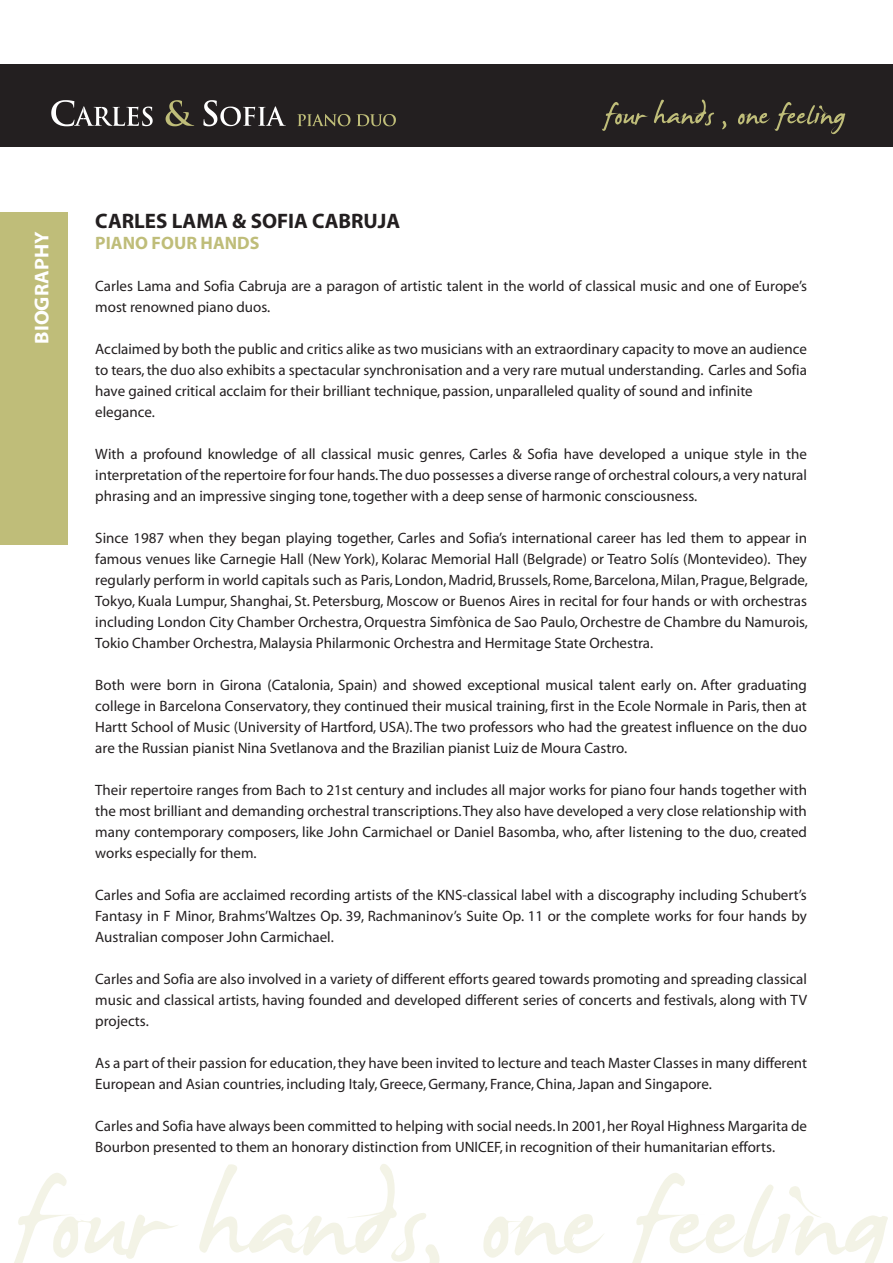
<style>
.page{position:relative;width:893px;height:1263px;background:#fff}
.page>*{position:absolute;margin:0;border:0;box-sizing:border-box;transform-origin:0 0}
.t1{font:700 21px "Myriad";color:#231f20}
.t2{font:700 20.1px "Myriad Web Pro";color:#fff}
.t3{font:700 18px "Myriad";color:#bfbd79}
.t4{font:15px/21px "Myriad";color:#231f20;text-align:justify}
</style>
<div class="page">
<div style="left:0;top:213px;width:67px;height:332px;background:#bfbd79"></div>
<svg style="left:14px;top:1173px;width:163px;height:90px"></svg>
<svg style="left:199px;top:1164px;width:241px;height:99px"></svg>
<svg style="left:483px;top:1214px;width:121px;height:44px"></svg>
<svg style="left:632px;top:1173px;width:256px;height:90px"></svg>
<div style="left:0;top:64px;width:893px;height:83px;background:#231f20"></div>
<svg style="left:602px;top:100px;width:112px;height:31px"></svg>
<svg style="left:722px;top:121px;width:4px;height:8px"></svg>
<svg style="left:738px;top:102px;width:107px;height:32px"></svg>
<svg style="left:51px;top:100px;width:235px;height:26px"></svg>
<svg style="left:297px;top:114px;width:99px;height:12px"></svg>
<h2 class="t2" style="left:31px;top:344px;width:113px;rotate:-90deg">BIOGRAPHY</h2>
<h1 class="t1" style="left:95px;top:210px;width:307px">CARLES LAMA &amp; SOFIA CABRUJA</h1>
<p class="t3" style="left:95px;top:234px;width:166px">PIANO FOUR HANDS</p>
<p class="t4" style="left:95px;top:276px;width:713px">Carles Lama and Sofia Cabruja are a paragon of artistic talent in the world of classical music and one of Europe’s most renowned piano duos.</p>
<p class="t4" style="left:95px;top:339px;width:713px;text-align:left">Acclaimed by both the public and critics alike as two musicians with an extraordinary capacity to move an audience to tears, the duo also exhibits a spectacular synchronisation and a very rare mutual understanding. Carles and Sofia have gained critical acclaim for their brilliant technique, passion, unparalleled quality of sound and infinite elegance.</p>
<p class="t4" style="left:95px;top:444px;width:713px">With a profound knowledge of all classical music genres, Carles &amp; Sofia have developed a unique style in the interpretation of the repertoire for four hands. The duo possesses a diverse range of orchestral colours, a very natural phrasing and an impressive singing tone, together with a deep sense of harmonic consciousness.</p>
<p class="t4" style="left:95px;top:528px;width:714px">Since 1987 when they began playing together, Carles and Sofia’s international career has led them to appear in famous venues like Carnegie Hall (New York), Kolarac Memorial Hall (Belgrade) or Teatro Solís (Montevideo). They regularly perform in world capitals such as Paris, London, Madrid, Brussels, Rome, Barcelona, Milan, Prague, Belgrade, Tokyo, Kuala Lumpur, Shanghai, St. Petersburg, Moscow or Buenos Aires in recital for four hands or with orchestras including London City Chamber Orchestra, Orquestra Simfònica de Sao Paulo, Orchestre de Chambre du Namurois, Tokio Chamber Orchestra, Malaysia Philarmonic Orchestra and Hermitage State Orchestra.</p>
<p class="t4" style="left:95px;top:675px;width:713px">Both were born in Girona (Catalonia, Spain) and showed exceptional musical talent early on. After graduating college in Barcelona Conservatory, they continued their musical training, first in the Ecole Normale in Paris, then at Hartt School of Music (University of Hartford, USA). The two professors who had the greatest influence on the duo are the Russian pianist Nina Svetlanova and the Brazilian pianist Luiz de Moura Castro.</p>
<p class="t4" style="left:95px;top:780px;width:713px">Their repertoire ranges from Bach to 21st century and includes all major works for piano four hands together with the most brilliant and demanding orchestral transcriptions. They also have developed a very close relationship with many contemporary composers, like John Carmichael or Daniel Basomba, who, after listening to the duo, created works especially for them.</p>
<p class="t4" style="left:95px;top:885px;width:713px">Carles and Sofia are acclaimed recording artists of the KNS-classical label with a discography including Schubert’s Fantasy in F Minor, Brahms’Waltzes Op. 39, Rachmaninov’s Suite Op. 11 or the complete works for four hands by Australian composer John Carmichael.</p>
<p class="t4" style="left:95px;top:969px;width:713px">Carles and Sofia are also involved in a variety of different efforts geared towards promoting and spreading classical music and classical artists, having founded and developed different series of concerts and festivals, along with TV projects.</p>
<p class="t4" style="left:95px;top:1053px;width:713px">As a part of their passion for education, they have been invited to lecture and teach Master Classes in many different<br>European and Asian countries, including Italy, Greece, Germany, France, China, Japan and Singapore.</p>
<p class="t4" style="left:95px;top:1116px;width:713px">Carles and Sofia have always been committed to helping with social needs. In 2001, her Royal Highness Margarita de<br>Bourbon presented to them an honorary distinction from UNICEF, in recognition of their humanitarian efforts.</p>
</div>
